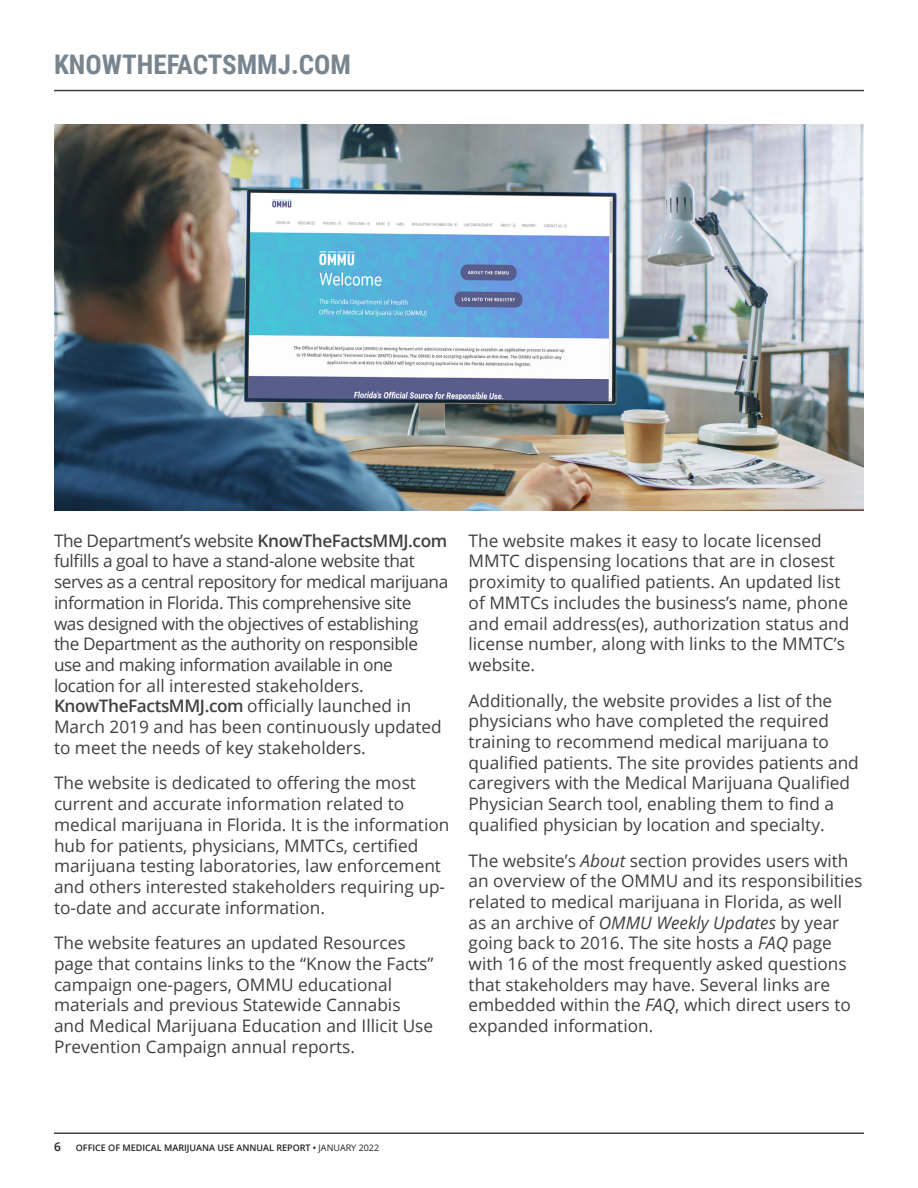
<style>
.page{position:relative;width:918px;height:1188px;background:#fff}
.page>*{position:absolute;margin:0;border:0;box-sizing:border-box;transform-origin:0 0}
.t1{font:700 27px "Roboto Condensed";color:#78858f}
.t2{font:17.25px/20.7px "Open Sans";color:#404042}
.t3{font:17.25px/20.7px "Open Sans";letter-spacing:-.025em;color:#404042}
.t4{font:600 9px "Open Sans";color:#231f20}
.s1{font-weight:600}
.s2{font-style:italic}
.s3{font-size:12px}
.s4{font-weight:400}
</style>
<div class="page">
<img style="left:54px;top:124px;width:810px;height:386px">
<hr style="left:54px;top:1132px;width:810px;height:2px;background:#404042">
<hr style="left:54px;top:90px;width:810px;height:1px;background:#404042">
<p class="t1" style="left:54px;top:46px;width:299px">KNOWTHEFACTSMMJ.COM</p>
<p class="t3" style="left:54px;top:530px;width:396px">The Department’s website <span class="s1">KnowTheFactsMMJ.com </span>fulfills a goal to have a stand-alone website that serves as a central repository for medical marijuana information in Florida. This comprehensive site<br>was designed with the objectives of establishing<br>the Department as the authority on responsible use and making information available in one location for all interested stakeholders.<br><span class="s1">KnowTheFactsMMJ.com</span> officially launched in March 2019 and has been continuously updated to meet the needs of key stakeholders.</p>
<p class="t2" style="left:54px;top:772px;width:397px">The website is dedicated to offering the most current and accurate information related to medical marijuana in Florida. It is the information hub for patients, physicians, MMTCs, certified marijuana testing laboratories, law enforcement and others interested stakeholders requiring up&shy;to-date and accurate information.</p>
<p class="t2" style="left:54px;top:932px;width:381px">The website features an updated Resources page that contains links to the “Know the Facts” campaign one-pagers, OMMU educational materials and previous Statewide Cannabis and Medical Marijuana Education and Illicit Use Prevention Campaign annual reports.</p>
<p class="t2" style="left:469px;top:530px;width:382px">The website makes it easy to locate licensed MMTC dispensing locations that are in closest proximity to qualified patients. An updated list of MMTCs includes the business’s name, phone and email address(es), authorization status and license number, along with links to the MMTC’s website.</p>
<p class="t2" style="left:469px;top:690px;width:392px">Additionally, the website provides a list of the physicians who have completed the required training to recommend medical marijuana to qualified patients. The site provides patients and caregivers with the Medical Marijuana Qualified Physician Search tool, enabling them to find a qualified physician by location and specialty.</p>
<p class="t2" style="left:469px;top:849px;width:395px">The website’s <span class="s2">About</span> section provides users with an overview of the OMMU and its responsibilities related to medical marijuana in Florida, as well as an archive of <span class="s2">OMMU Weekly Updates</span> by year going back to 2016. The site hosts a <span class="s2">FAQ</span> page with 16 of the most frequently asked questions that stakeholders may have. Several links are embedded within the <span class="s2">FAQ</span>, which direct users to expanded information.</p>
<p class="t4" style="left:54px;top:1141px;width:327px"><span class="s3">6</span> OFFICE OF MEDICAL MARIJUANA USE ANNUAL REPORT • <span class="s4">JANUARY 2022</span></p>
</div>
